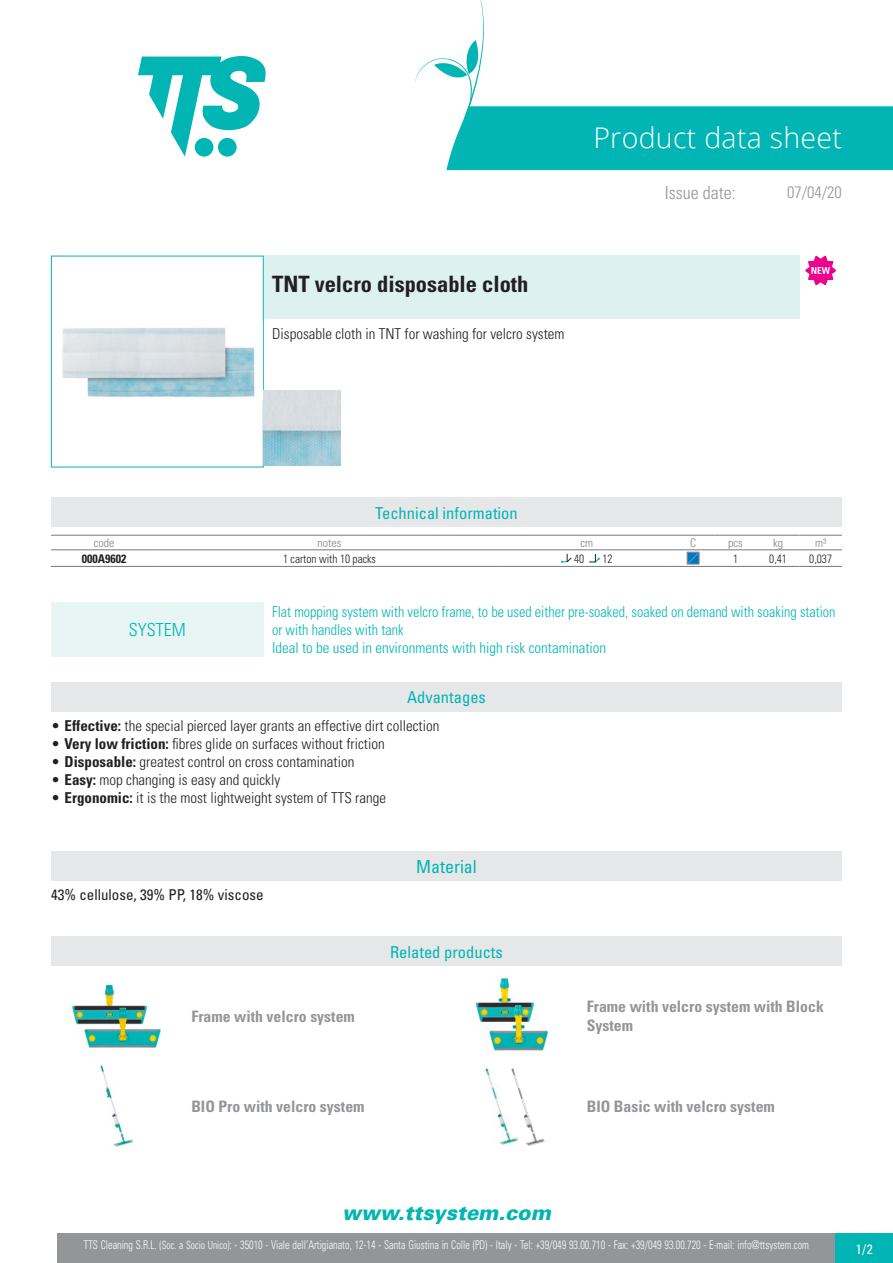
<style>
.page{position:relative;width:893px;height:1263px;background:#fff}
.page>*{position:absolute;margin:0;border:0;box-sizing:border-box;transform-origin:0 0}
.Titolo1{font:300 28.5px "Open Sans";letter-spacing:.01em;color:#fff}
.Nome{font:700 condensed 22.5px "Univers LT Std";color:#231f20}
.t1{font:italic 900 20.85px "Univers";color:#00b5b3;scale:.96 1}
.Titolo2{font:300 condensed 18px "Univers";color:#939598}
.Titolo16{font:condensed 18px "Univers LT Std";color:#00b5b3}
.Titolo15{font:300 condensed 18px "Univers LT Std";color:#00b5b3}
.Titolo3{font:condensed 16.5px "Univers";color:#00b5b3}
.Titolo4{font:condensed 16.5px "Univers";color:#00b5b3}
.Titolo8{font:condensed 16.5px "Univers LT Std";color:#00b5b3}
.t2{font:300 condensed 16.5px "Univers";color:#939598}
.Nome-2{font:700 condensed 15.75px/18.9px "Univers";color:#939598}
.Descrizione{font:300 condensed 15px "Univers LT Std";color:#231f20}
.DefinizioneSistema{font:300 condensed 15px/18px "Univers LT Std";color:#00b5b3;scale:.95 1}
.IdealePer{font:300 condensed 15px "Univers LT Std";color:#00b5b3}
.Materiale{font:condensed 15px "Univers LT Std";color:#231f20}
.t3{font:condensed 13.5px "Univers";color:#fff}
.t4{font:300 condensed 12px "Univers";color:#fff;scale:.85 1}
.TabTecnica_Corpo{font:300 condensed 12px "Univers";color:#231f20;scale:.95 1}
.TabTecnica_Intestazi{font:300 condensed 12px "Univers";color:#808285}
.TabTecnica_Codice{font:700 condensed 12px "Univers";color:#231f20}
.s1{font-weight:700}
.s2{font-size:11.25px}
</style>
<div class="page">
<svg style="left:138px;top:56px;width:128px;height:101px"></svg>
<div style="left:57px;top:1233px;width:779px;height:30px;background:#939598"></div>
<div style="left:836px;top:1233px;width:57px;height:30px;background:#00b5b3"></div>
<svg style="left:415px;top:0;width:478px;height:170px"></svg>
<div style="left:51px;top:256px;width:213px;height:211px;border:1px solid #00b5b3"></div>
<img style="left:52px;top:323px;width:211px;height:77px">
<div style="left:264px;top:256px;width:535px;height:63px;background:#ddf1f0"></div>
<img style="left:264px;top:391px;width:76px;height:74px">
<svg style="left:805px;top:256px;width:31px;height:29px"></svg>
<div style="left:51px;top:498px;width:791px;height:29px;background:#e6e7e9"></div>
<hr style="left:51px;top:535px;width:106px;height:1px;background:#76787b">
<hr style="left:157px;top:535px;width:345px;height:1px;background:#76787b">
<hr style="left:502px;top:535px;width:170px;height:1px;background:#76787b">
<hr style="left:672px;top:535px;width:42px;height:1px;background:#76787b">
<hr style="left:714px;top:535px;width:43px;height:1px;background:#76787b">
<hr style="left:757px;top:535px;width:42px;height:1px;background:#76787b">
<hr style="left:799px;top:535px;width:43px;height:1px;background:#76787b">
<hr style="left:51px;top:550px;width:106px;height:1px;background:#76787b">
<hr style="left:51px;top:566px;width:106px;height:1px;background:#76787b">
<hr style="left:157px;top:550px;width:345px;height:1px;background:#76787b">
<hr style="left:157px;top:566px;width:345px;height:1px;background:#76787b">
<hr style="left:502px;top:550px;width:170px;height:1px;background:#76787b">
<hr style="left:502px;top:566px;width:170px;height:1px;background:#76787b">
<hr style="left:672px;top:550px;width:42px;height:1px;background:#76787b">
<hr style="left:672px;top:566px;width:42px;height:1px;background:#76787b">
<hr style="left:714px;top:550px;width:43px;height:1px;background:#76787b">
<hr style="left:714px;top:566px;width:43px;height:1px;background:#76787b">
<hr style="left:757px;top:550px;width:42px;height:1px;background:#76787b">
<hr style="left:757px;top:566px;width:42px;height:1px;background:#76787b">
<hr style="left:799px;top:550px;width:43px;height:1px;background:#76787b">
<hr style="left:799px;top:566px;width:43px;height:1px;background:#76787b">
<svg style="left:561px;top:554px;width:11px;height:9px"></svg>
<svg style="left:589px;top:554px;width:11px;height:9px"></svg>
<svg style="left:689px;top:554px;width:8px;height:8px"></svg>
<div style="left:687px;top:552px;width:12px;height:12px;border:1px solid #87898c"></div>
<div style="left:51px;top:602px;width:213px;height:54px;background:#e8f5f5"></div>
<div style="left:51px;top:683px;width:791px;height:29px;background:#e6e7e9"></div>
<div style="left:51px;top:851px;width:791px;height:30px;background:#e6e7e9"></div>
<div style="left:51px;top:936px;width:791px;height:29px;background:#e6e7e9"></div>
<img style="left:71px;top:984px;width:90px;height:65px">
<img style="left:475px;top:977px;width:74px;height:74px">
<img style="left:100px;top:1065px;width:34px;height:82px">
<img style="left:485px;top:1068px;width:26px;height:77px">
<img style="left:511px;top:1068px;width:34px;height:78px">
<p class="Nome" style="left:272px;top:271px;width:258px">TNT velcro disposable cloth</p>
<p class="Descrizione" style="left:272px;top:324px;width:294px">Disposable cloth in TNT for washing for velcro system</p>
<p class="Titolo1" style="left:593px;top:118px;width:250px">Product data sheet</p>
<p class="Titolo2" style="left:665px;top:182px;width:72px">Issue date:</p>
<p class="t2" style="left:787px;top:182px;width:56px">07/04/20</p>
<p class="Titolo3" style="left:375px;top:503px;width:144px">Technical information</p>
<p class="TabTecnica_Intestazi" style="left:94px;top:535px;width:22px">code</p>
<p class="TabTecnica_Intestazi" style="left:318px;top:535px;width:25px">notes</p>
<p class="TabTecnica_Intestazi" style="left:580px;top:535px;width:14px">cm</p>
<p class="TabTecnica_Intestazi" style="left:690px;top:535px;width:7px">C</p>
<p class="TabTecnica_Intestazi" style="left:728px;top:535px;width:16px">pcs</p>
<p class="TabTecnica_Intestazi" style="left:773px;top:535px;width:11px">kg</p>
<p class="TabTecnica_Intestazi" style="left:815px;top:535px;width:13px">m³</p>
<p class="TabTecnica_Codice" style="left:82px;top:551px;width:46px">000A9602</p>
<p class="TabTecnica_Corpo" style="left:283px;top:551px;width:99px">1 carton with 10 packs</p>
<p class="TabTecnica_Corpo" style="left:574px;top:552px;width:12px">40</p>
<p class="TabTecnica_Corpo" style="left:602px;top:552px;width:12px">12</p>
<p class="TabTecnica_Corpo" style="left:733px;top:551px;width:7px">1</p>
<p class="TabTecnica_Corpo" style="left:769px;top:551px;width:20px">0,41</p>
<p class="TabTecnica_Corpo" style="left:809px;top:551px;width:25px">0,037</p>
<p class="DefinizioneSistema" style="left:272px;top:602px;width:595px">Flat mopping system with velcro frame, to be used either pre-soaked, soaked on demand with soaking station or with handles with tank</p>
<p class="IdealePer" style="left:272px;top:638px;width:335px">Ideal to be used in environments with high risk contamination</p>
<p class="Titolo8" style="left:407px;top:687px;width:80px">Advantages</p>
<p class="Descrizione" style="left:51px;top:716px;width:390px">• <span class="s1">Effective:</span> the special pierced layer grants an effective dirt collection</p>
<p class="Descrizione" style="left:51px;top:734px;width:335px">• <span class="s1">Very low friction:</span> fibres glide on surfaces without friction</p>
<p class="Descrizione" style="left:51px;top:752px;width:305px">• <span class="s1">Disposable:</span> greatest control on cross contamination</p>
<p class="Descrizione" style="left:51px;top:770px;width:231px">• <span class="s1">Easy:</span> mop changing is easy and quickly</p>
<p class="Descrizione" style="left:51px;top:788px;width:337px">• <span class="s1">Ergonomic:</span> it is the most lightweight system of TTS range</p>
<p class="Titolo15" style="left:129px;top:619px;width:58px">SYSTEM</p>
<p class="Materiale" style="left:51px;top:885px;width:214px">43% cellulose, 39% PP, 18% viscose</p>
<p class="Titolo16" style="left:416px;top:855px;width:62px">Material</p>
<p class="Titolo4" style="left:390px;top:941px;width:114px">Related products</p>
<p class="Nome-2" style="left:191px;top:1007px;width:165px">Frame with velcro system</p>
<p class="Nome-2" style="left:587px;top:997px;width:239px">Frame with velcro system with Block<br>System</p>
<p class="Nome-2" style="left:191px;top:1097px;width:175px">BIO Pro with velcro system</p>
<p class="Nome-2" style="left:587px;top:1097px;width:190px">BIO Basic with velcro system</p>
<h3 class="t1" style="left:342px;top:1200px;width:219px">www.ttsystem.com</h3>
<p class="t4" style="left:84px;top:1238px;width:855px">TTS Cleaning S.R.L. <span class="s2">(Soc. a Socio Unico)</span>: - 35010 - Viale dell’Artigianato, 12-14 - Santa Giustina in Colle (PD) - Italy - Tel: +39/049 93.00.710 - Fax: +39/049 93.00.720 - E-mail: info@ttsystem.com</p>
<p class="t3" style="left:856px;top:1240px;width:19px">1/2</p>
</div>
